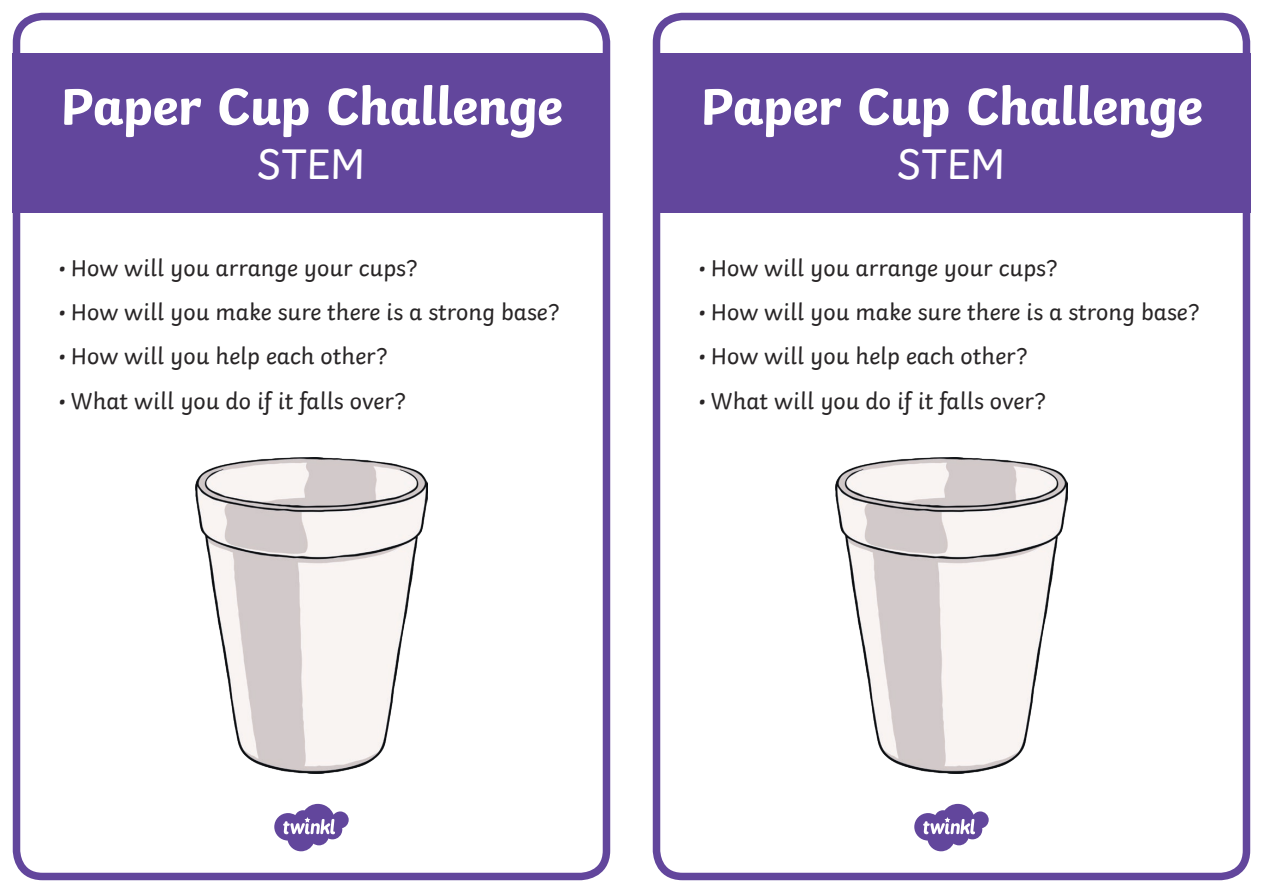
<style>
.page{position:relative;width:1263px;height:893px;background:#fff}
.page>*{position:absolute;margin:0;border:0;box-sizing:border-box;transform-origin:0 0}
.Heading_1{font:700 54px "Twinkl";letter-spacing:-.01em;color:#fff}
.Heading_1-2{font:45px "Twinkl";color:#fff}
.t1{font:24px "Twinkl";color:#282526}
</style>
<div class="page">
<div style="left:13px;top:13px;width:597px;height:867px;border:8px solid #62469c;border-radius:26px"></div>
<div style="left:653px;top:13px;width:597px;height:867px;border:8px solid #62469c;border-radius:26px"></div>
<div style="left:13px;top:53px;width:597px;height:160px;background:#62469c"></div>
<div style="left:653px;top:53px;width:597px;height:160px;background:#62469c"></div>
<img style="left:196px;top:457px;width:231px;height:317px">
<img style="left:836px;top:457px;width:231px;height:317px">
<svg style="left:274px;top:804px;width:75px;height:47px"></svg>
<svg style="left:914px;top:804px;width:75px;height:47px"></svg>
<p class="Heading_1" style="left:60px;top:62px;width:504px">Paper Cup Challenge</p>
<p class="Heading_1-2" style="left:257px;top:129px;width:110px">STEM</p>
<p class="t1" style="left:58px;top:249px;width:361px">• How will you arrange your cups?</p>
<p class="t1" style="left:58px;top:294px;width:503px">• How will you make sure there is a strong base?</p>
<p class="t1" style="left:58px;top:338px;width:331px">• How will you help each other?</p>
<p class="t1" style="left:58px;top:382px;width:349px">• What will you do if it falls over?</p>
<p class="Heading_1" style="left:700px;top:62px;width:504px">Paper Cup Challenge</p>
<p class="Heading_1-2" style="left:897px;top:129px;width:110px">STEM</p>
<p class="t1" style="left:698px;top:249px;width:361px">• How will you arrange your cups?</p>
<p class="t1" style="left:698px;top:294px;width:503px">• How will you make sure there is a strong base?</p>
<p class="t1" style="left:698px;top:338px;width:331px">• How will you help each other?</p>
<p class="t1" style="left:698px;top:382px;width:349px">• What will you do if it falls over?</p>
</div>
